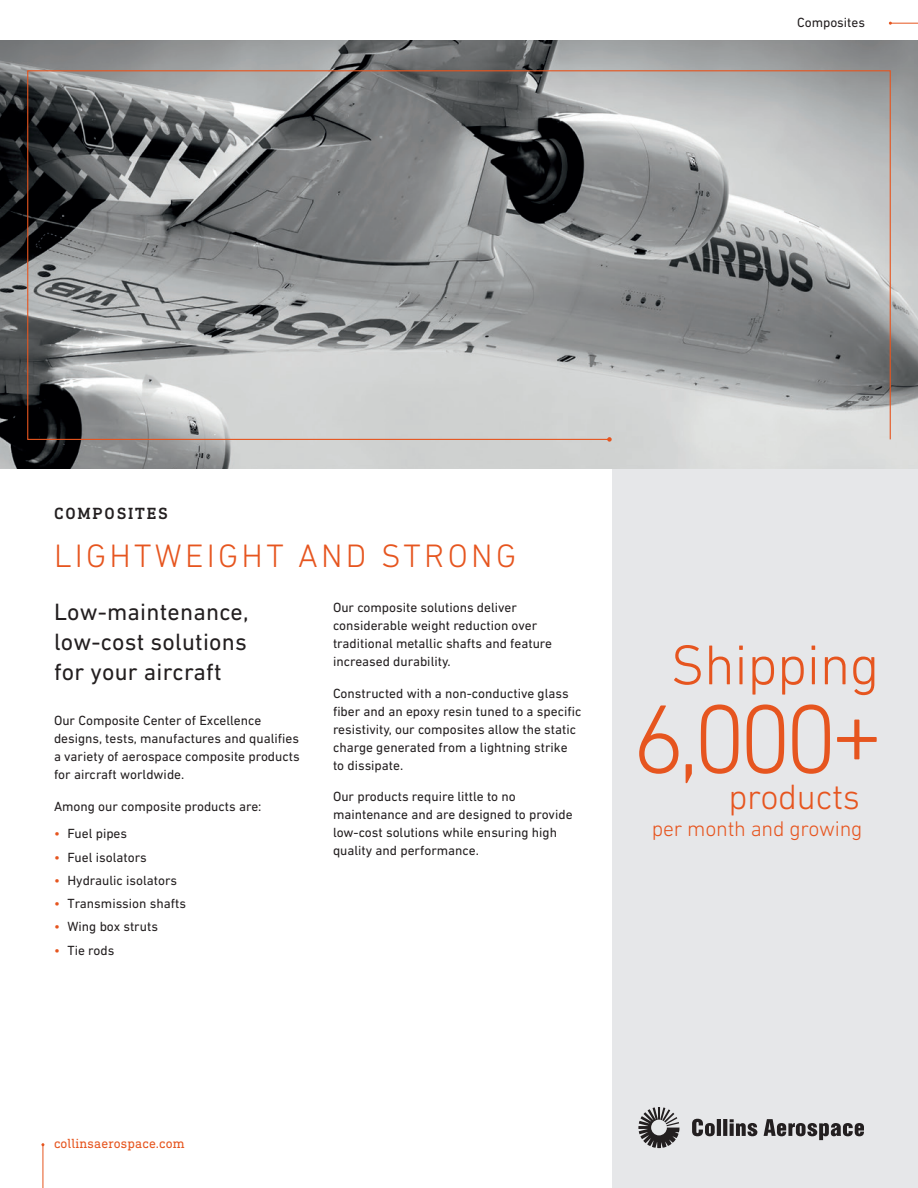
<style>
.page{position:relative;width:918px;height:1188px;background:#fff}
.page>*{position:absolute;margin:0;border:0;box-sizing:border-box;transform-origin:0 0}
._1-Headline_Bold{font:300 99px "DIN Next LT Pro";color:#e6551f}
._1-Headline_Bold-2{font:300 57px "DIN Next LT Pro";letter-spacing:-.01em;color:#e6551f}
._1-Headline_Bold-3{font:300 35.85px "DIN Next LT Pro";letter-spacing:-.01em;color:#e6551f}
.Headline_22_26{font:300 33px "DIN Next LT Pro";letter-spacing:.1em;color:#e6551f}
.Sub_Headline{font:24px/30px "DIN Next LT Pro";letter-spacing:.01em;color:#231f20;text-align:justify}
._1-Headline_Bold-4{font:300 21.6px "DIN Next LT Pro";letter-spacing:-.01em;color:#e6551f}
.Solution_Name{font:500 16.5px "DIN Next Slab Pro";letter-spacing:.11em;color:#231f20}
.Body{font:13.5px/18px "DIN Next LT Pro";color:#231f20}
.t1{font:13.5px "DIN Next Slab Pro";letter-spacing:.01em;color:#e6551f}
.s1{color:#e6551f}
</style>
<div class="page">
<div style="left:612px;top:416px;width:306px;height:772px;background:#e6e7e9"></div>
<svg style="left:638px;top:1107px;width:42px;height:41px"></svg>
<svg style="left:692px;top:1119px;width:172px;height:21px"></svg>
<hr style="left:43px;top:1145px;width:1px;height:43px;background:#e6551f">
<svg style="left:889px;top:22px;width:29px;height:3px"></svg>
<img style="left:0;top:40px;width:918px;height:429px">
<svg style="left:27px;top:70px;width:864px;height:371px;background:#989797"></svg>
<svg style="left:607px;top:437px;width:5px;height:5px"></svg>
<p class="Body" style="left:797px;top:13px;width:69px">Composites</p>
<p class="Solution_Name" style="left:54px;top:503px;width:115px">COMPOSITES</p>
<p class="Headline_22_26" style="left:54px;top:536px;width:464px">LIGHTWEIGHT AND STRONG</p>
<p class="Sub_Headline" style="left:54px;top:597px;width:196px">Low-maintenance, low-cost solutions for your aircraft</p>
<p class="Body" style="left:54px;top:711px;width:247px">Our Composite Center of Excellence designs, tests, manufactures and qualifies a variety of aerospace composite products for aircraft worldwide.</p>
<p class="Body" style="left:54px;top:797px;width:209px">Among our composite products are:</p>
<p class="Body" style="left:54px;top:825px;width:75px"><span class="s1">•</span> Fuel pipes</p>
<p class="Body" style="left:54px;top:848px;width:94px"><span class="s1">•</span> Fuel isolators</p>
<p class="Body" style="left:54px;top:871px;width:125px"><span class="s1">•</span> Hydraulic isolators</p>
<p class="Body" style="left:54px;top:894px;width:133px"><span class="s1">•</span> Transmission shafts</p>
<p class="Body" style="left:54px;top:918px;width:105px"><span class="s1">•</span> Wing box struts</p>
<p class="Body" style="left:54px;top:941px;width:62px"><span class="s1">•</span> Tie rods</p>
<p class="Body" style="left:333px;top:599px;width:221px">Our composite solutions deliver considerable weight reduction over traditional metallic shafts and feature increased durability.</p>
<p class="Body" style="left:333px;top:684px;width:250px">Constructed with a non-conductive glass fiber and an epoxy resin tuned to a specific resistivity, our composites allow the static charge generated from a lightning strike to dissipate.</p>
<p class="Body" style="left:333px;top:788px;width:241px">Our products require little to no maintenance and are designed to provide low-cost solutions while ensuring high quality and performance.</p>
<p class="_1-Headline_Bold-2" style="left:671px;top:632px;width:211px">Shipping</p>
<p class="_1-Headline_Bold" style="left:632px;top:682px;width:252px">6,000+</p>
<p class="_1-Headline_Bold-3" style="left:729px;top:777px;width:133px">products</p>
<p class="_1-Headline_Bold-4" style="left:652px;top:816px;width:212px">per month and growing</p>
<p class="t1" style="left:54px;top:1136px;width:132px">collinsaerospace.com</p>
</div>
